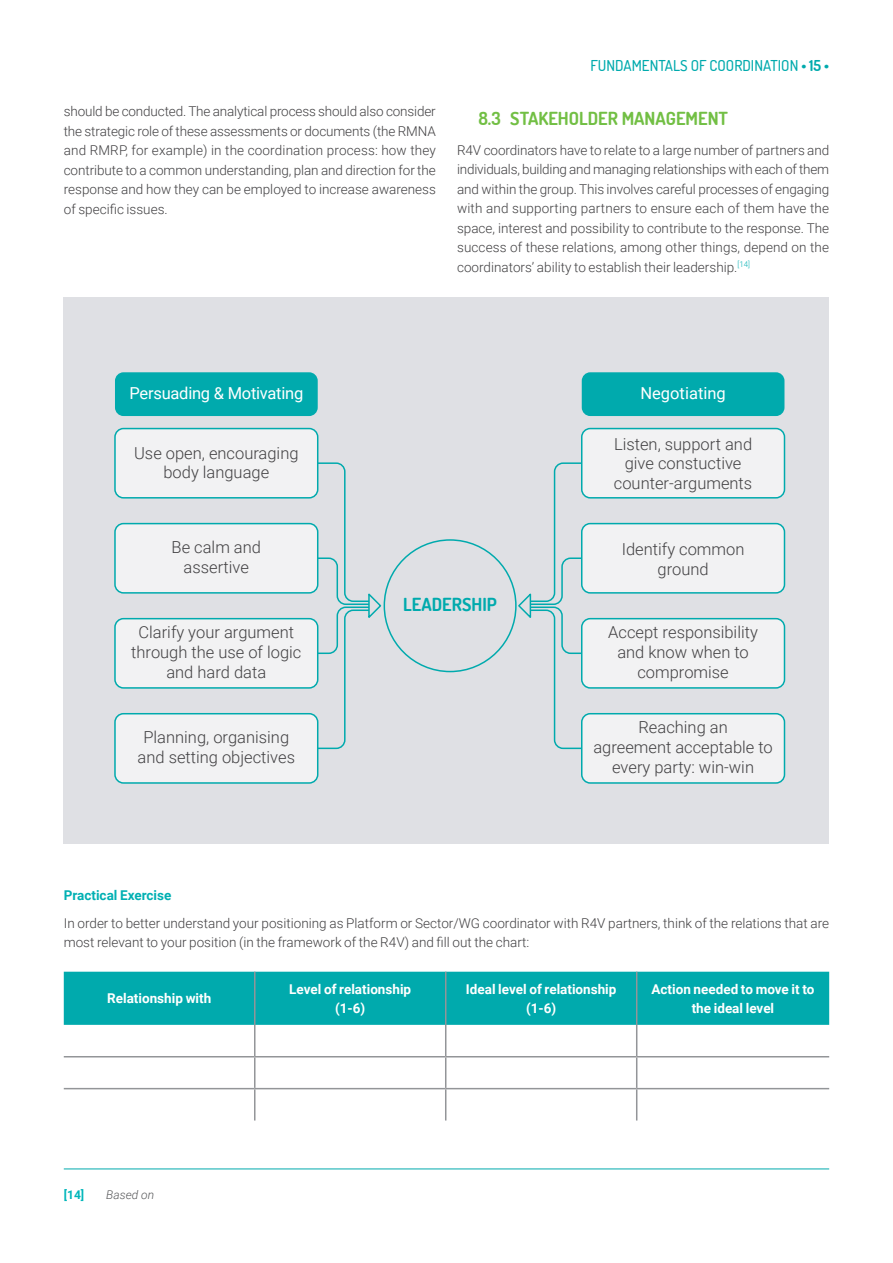
<style>
.page{position:relative;width:893px;height:1263px;background:#fff}
.page>*{position:absolute;margin:0;border:0;box-sizing:border-box;transform-origin:0 0}
.t1{font:700 18px "Dosis";color:#72bf44}
.t2{font:700 18px "Dosis";color:#00aaad}
.t3{font:300 16.5px/19.8px "Roboto";color:#414042;text-align:center}
.t4{font:16.5px "Roboto";letter-spacing:-.015em;color:#fff}
.t5{font:500 15px "Dosis";color:#00aaad}
.t6{font:300 13.5px/19.5px "Roboto";color:#414042;text-align:justify}
.t7{font:700 13.5px/19.5px "Roboto";color:#fff;text-align:center}
.t8{font:700 13.5px "Roboto";color:#00b0b3}
.t9{font:italic 300 12px "Roboto";color:#58595b}
.t10{font:700 12px "Roboto";color:#00b6ba}
.s1{font-weight:700}
</style>
<div class="page">
<div style="left:64px;top:298px;width:765px;height:546px;background:#dfe0e4"></div>
<div style="left:115px;top:372px;width:203px;height:44px;background:#00aaad;border-radius:9px"></div>
<div style="left:582px;top:372px;width:202px;height:44px;background:#00aaad;border-radius:9px"></div>
<div style="left:115px;top:714px;width:203px;height:69px;background:#f2f2f3;border-radius:9px"></div>
<div style="left:114px;top:713px;width:204px;height:71px;border:2px solid #00aaad;border-radius:9px"></div>
<div style="left:115px;top:619px;width:203px;height:69px;background:#f2f2f3;border-radius:9px"></div>
<div style="left:114px;top:618px;width:204px;height:71px;border:2px solid #00aaad;border-radius:9px"></div>
<div style="left:115px;top:524px;width:203px;height:69px;background:#f2f2f3;border-radius:9px"></div>
<div style="left:114px;top:523px;width:204px;height:71px;border:2px solid #00aaad;border-radius:9px"></div>
<div style="left:115px;top:428px;width:203px;height:70px;background:#f2f2f3;border-radius:9px"></div>
<div style="left:114px;top:428px;width:204px;height:71px;border:2px solid #00aaad;border-radius:9px"></div>
<div style="left:582px;top:714px;width:202px;height:69px;background:#f2f2f3;border-radius:9px"></div>
<div style="left:581px;top:713px;width:204px;height:71px;border:2px solid #00aaad;border-radius:9px"></div>
<div style="left:582px;top:619px;width:202px;height:69px;background:#f2f2f3;border-radius:9px"></div>
<div style="left:581px;top:618px;width:204px;height:71px;border:2px solid #00aaad;border-radius:9px"></div>
<div style="left:582px;top:524px;width:202px;height:69px;background:#f2f2f3;border-radius:9px"></div>
<div style="left:581px;top:523px;width:204px;height:71px;border:2px solid #00aaad;border-radius:9px"></div>
<div style="left:582px;top:428px;width:202px;height:70px;background:#f2f2f3;border-radius:9px"></div>
<div style="left:581px;top:428px;width:204px;height:71px;border:2px solid #00aaad;border-radius:9px"></div>
<svg style="left:316px;top:462px;width:66px;height:288px"></svg>
<svg style="left:518px;top:462px;width:65px;height:288px"></svg>
<div style="left:64px;top:972px;width:765px;height:53px;background:#00aaad"></div>
<hr style="left:64px;top:1056px;width:191px;height:1px;background:#939598">
<hr style="left:255px;top:1056px;width:191px;height:1px;background:#939598">
<hr style="left:446px;top:1056px;width:191px;height:1px;background:#939598">
<hr style="left:637px;top:1056px;width:192px;height:1px;background:#939598">
<hr style="left:64px;top:1088px;width:191px;height:1px;background:#939598">
<hr style="left:255px;top:1088px;width:191px;height:1px;background:#939598">
<hr style="left:446px;top:1088px;width:191px;height:1px;background:#939598">
<hr style="left:637px;top:1088px;width:192px;height:1px;background:#939598">
<hr style="left:254px;top:972px;width:1px;height:53px;background:#939598">
<hr style="left:254px;top:1025px;width:1px;height:31px;background:#939598">
<hr style="left:254px;top:1057px;width:1px;height:31px;background:#939598">
<hr style="left:254px;top:1089px;width:1px;height:31px;background:#939598">
<hr style="left:445px;top:972px;width:1px;height:53px;background:#939598">
<hr style="left:445px;top:1025px;width:1px;height:31px;background:#939598">
<hr style="left:636px;top:1025px;width:1px;height:31px;background:#939598">
<hr style="left:445px;top:1057px;width:1px;height:31px;background:#939598">
<hr style="left:636px;top:1057px;width:1px;height:31px;background:#939598">
<hr style="left:445px;top:1089px;width:1px;height:31px;background:#939598">
<hr style="left:636px;top:1089px;width:1px;height:31px;background:#939598">
<hr style="left:636px;top:972px;width:1px;height:53px;background:#939598">
<hr style="left:64px;top:1168px;width:765px;height:1px;background:#00aaad">
<p class="t5" style="left:590px;top:55px;width:240px">FUNDAMENTALS OF COORDINATION <span class="s1">• 15 •</span></p>
<p class="t6" style="left:64px;top:101px;width:374px">should be conducted. The analytical process should also consider the strategic role of these assessments or documents (the RMNA and RMRP, for example) in the coordination process: how they contribute to a common understanding, plan and direction for the response and how they can be employed to increase awareness of specific issues.</p>
<h1 class="t1" style="left:478px;top:107px;width:251px">8.3 STAKEHOLDER MANAGEMENT</h1>
<p class="t6" style="left:457px;top:140px;width:374px">R4V coordinators have to relate to a large number of partners and individuals, building and managing relationships with each of them and within the group. This involves careful processes of engaging with and supporting partners to ensure each of them have the space, interest and possibility to contribute to the response. The success of these relations, among other things, depend on the coordinators’ ability to establish their leadership.<sup>[14]</sup></p>
<p class="t4" style="left:129px;top:382px;width:175px">Persuading &amp; Motivating</p>
<p class="t4" style="left:640px;top:382px;width:87px">Negotiating</p>
<p class="t3" style="left:134px;top:442px;width:166px">Use open, encouraging body language</p>
<p class="t3" style="left:614px;top:433px;width:140px">Listen, support and give constuctive counter-arguments</p>
<p class="t3" style="left:172px;top:537px;width:91px">Be calm and assertive</p>
<p class="t3" style="left:622px;top:538px;width:124px">Identify common ground</p>
<h1 class="t2" style="left:403px;top:593px;width:95px">LEADERSHIP</h1>
<p class="t3" style="left:131px;top:622px;width:172px">Clarify your argument through the use of logic and hard data</p>
<p class="t3" style="left:608px;top:622px;width:151px">Accept responsibility and know when to compromise</p>
<p class="t3" style="left:593px;top:717px;width:181px">Reaching an<br>agreement acceptable to every party: win-win</p>
<p class="t3" style="left:138px;top:727px;width:159px">Planning, organising and setting objectives</p>
<p class="t8" style="left:64px;top:885px;width:109px">Practical Exercise</p>
<p class="t6" style="left:64px;top:913px;width:767px">In order to better understand your positioning as Platform or Sector/WG coordinator with R4V partners, think of the relations that are most relevant to your position (in the framework of the R4V) and fill out the chart:</p>
<p class="t7" style="left:107px;top:988px;width:106px">Relationship with</p>
<p class="t7" style="left:289px;top:978px;width:123px">Level of relationship (1-6)</p>
<p class="t7" style="left:466px;top:978px;width:152px">Ideal level of relationship (1-6)</p>
<p class="t7" style="left:651px;top:978px;width:164px">Action needed to move it to the ideal level</p>
<p class="t10" style="left:64px;top:1186px;width:22px">[14]</p>
<p class="t9" style="left:106px;top:1186px;width:49px">Based on</p>
</div>
